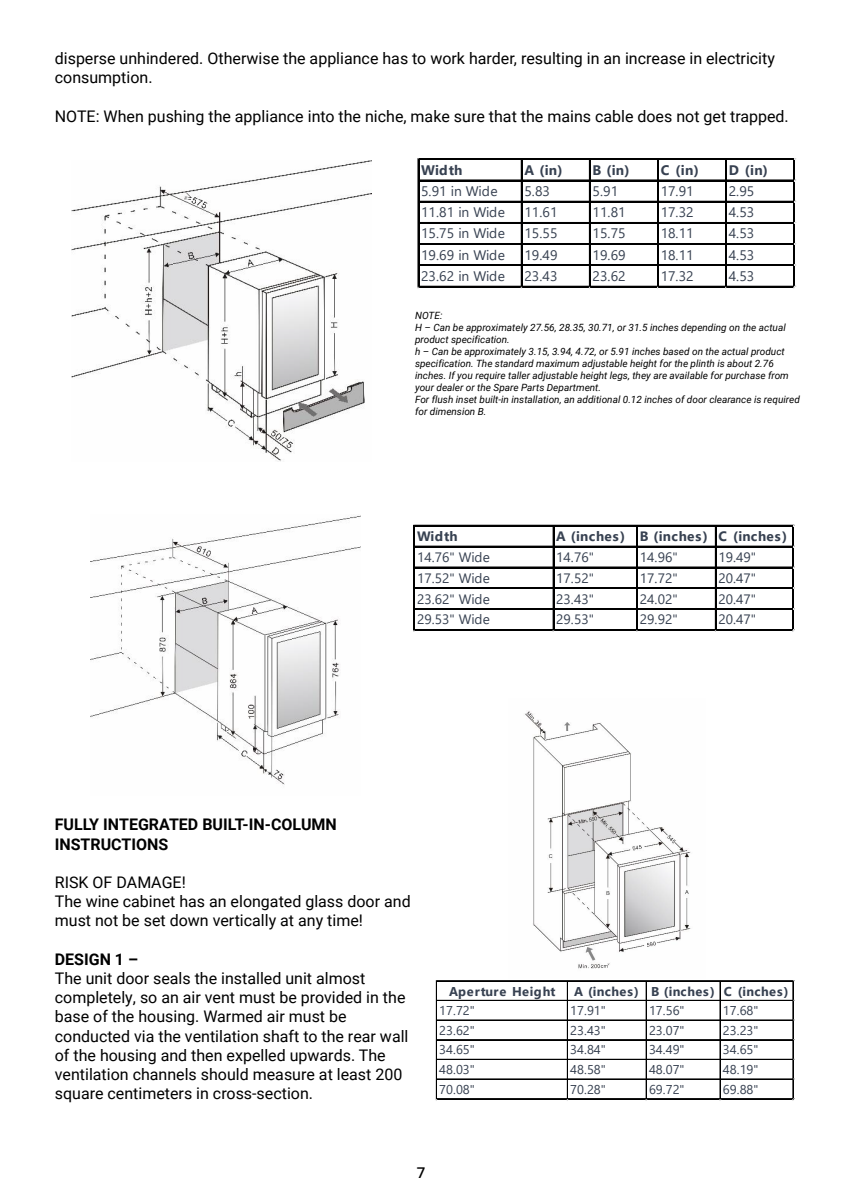
<style>
.page{position:relative;width:843px;height:1191px;background:#fff}
.page>*{position:absolute;margin:0;border:0;box-sizing:border-box;transform-origin:0 0}
.t1{font:16px/19.2px "Roboto";color:#000}
.t2{font:700 16px/19.2px "Roboto";color:#000}
.t3{font:500 16px "Proxima Nova";color:#000}
.t4{font:13.8px "Segoe UI";color:#374151}
.t5{font:700 13.8px "Segoe UI";letter-spacing:.025em;color:#374151}
.t6{font:13.6px "Segoe UI";color:#374151}
.t7{font:700 13.6px "Segoe UI";letter-spacing:.025em;color:#374151}
.t8{font:12.8px "Segoe UI";color:#374151}
.t9{font:700 12.8px "Segoe UI";letter-spacing:.025em;color:#374151}
.t10{font:700 12.8px "Segoe UI";letter-spacing:.045em;color:#374151}
.t11{font:italic 10px/12px "Roboto";color:#000}
</style>
<div class="page">
<img style="left:71px;top:161px;width:300px;height:301px">
<img style="left:91px;top:515px;width:270px;height:270px">
<img style="left:525px;top:711px;width:166px;height:258px">
<hr style="left:419px;top:158px;width:375px;height:1px;background:#000">
<hr style="left:419px;top:159px;width:375px;height:1px;background:#000">
<hr style="left:419px;top:180px;width:375px;height:1px;background:#000">
<hr style="left:419px;top:201px;width:375px;height:1px;background:#000">
<hr style="left:419px;top:222px;width:375px;height:2px;background:#000">
<hr style="left:419px;top:243px;width:375px;height:1px;background:#000">
<hr style="left:419px;top:244px;width:375px;height:1px;background:#000">
<hr style="left:419px;top:265px;width:375px;height:1px;background:#000">
<hr style="left:417px;top:159px;width:1px;height:128px;background:#000">
<hr style="left:418px;top:159px;width:1px;height:128px;background:#000">
<hr style="left:521px;top:160px;width:1px;height:127px;background:#000">
<hr style="left:589px;top:160px;width:1px;height:127px;background:#000">
<hr style="left:657px;top:160px;width:1px;height:127px;background:#000">
<hr style="left:725px;top:160px;width:1px;height:127px;background:#000">
<hr style="left:419px;top:286px;width:375px;height:1px;background:#000">
<hr style="left:793px;top:160px;width:1px;height:127px;background:#000">
<hr style="left:415px;top:525px;width:378px;height:1px;background:#000">
<hr style="left:415px;top:546px;width:378px;height:1px;background:#000">
<hr style="left:415px;top:567px;width:378px;height:1px;background:#000">
<hr style="left:415px;top:588px;width:378px;height:1px;background:#000">
<hr style="left:415px;top:608px;width:378px;height:1px;background:#000">
<hr style="left:415px;top:609px;width:378px;height:1px;background:#000">
<hr style="left:413px;top:525px;width:1px;height:106px;background:#000">
<hr style="left:414px;top:525px;width:1px;height:106px;background:#000">
<hr style="left:552px;top:526px;width:1px;height:105px;background:#000">
<hr style="left:553px;top:526px;width:1px;height:105px;background:#000">
<hr style="left:636px;top:526px;width:1px;height:105px;background:#000">
<hr style="left:715px;top:526px;width:1px;height:105px;background:#000">
<hr style="left:415px;top:629px;width:378px;height:1px;background:#000">
<hr style="left:415px;top:630px;width:378px;height:1px;background:#000">
<hr style="left:792px;top:526px;width:1px;height:105px;background:#000">
<hr style="left:437px;top:980px;width:356px;height:1px;background:#000">
<hr style="left:437px;top:981px;width:356px;height:1px;background:#000">
<hr style="left:437px;top:1000px;width:356px;height:1px;background:#000">
<hr style="left:437px;top:1020px;width:356px;height:1px;background:#000">
<hr style="left:437px;top:1039px;width:356px;height:1px;background:#000">
<hr style="left:437px;top:1040px;width:356px;height:1px;background:#000">
<hr style="left:437px;top:1059px;width:356px;height:1px;background:#000">
<hr style="left:437px;top:1078px;width:356px;height:1px;background:#000">
<hr style="left:437px;top:1079px;width:356px;height:1px;background:#000">
<hr style="left:436px;top:981px;width:1px;height:118px;background:#000">
<hr style="left:567px;top:982px;width:1px;height:117px;background:#000">
<hr style="left:645px;top:982px;width:1px;height:117px;background:#000">
<hr style="left:646px;top:982px;width:1px;height:117px;background:#000">
<hr style="left:719px;top:982px;width:1px;height:117px;background:#000">
<hr style="left:437px;top:1098px;width:356px;height:1px;background:#000">
<hr style="left:792px;top:982px;width:1px;height:117px;background:#000">
<p class="t1" style="left:55px;top:48px;width:721px">disperse unhindered. Otherwise the appliance has to work harder, resulting in an increase in electricity consumption.</p>
<p class="t1" style="left:55px;top:106px;width:735px">NOTE: When pushing the appliance into the niche, make sure that the mains cable does not get trapped.</p>
<p class="t5" style="left:421px;top:157px;width:43px">Width</p>
<p class="t5" style="left:524px;top:157px;width:40px">A (in)</p>
<p class="t5" style="left:592px;top:157px;width:38px">B (in)</p>
<p class="t5" style="left:660px;top:157px;width:40px">C (in)</p>
<p class="t5" style="left:728px;top:157px;width:41px">D (in)</p>
<p class="t4" style="left:421px;top:178px;width:78px">5.91 in Wide</p>
<p class="t4" style="left:524px;top:178px;width:27px">5.83</p>
<p class="t4" style="left:592px;top:178px;width:27px">5.91</p>
<p class="t4" style="left:660px;top:178px;width:35px">17.91</p>
<p class="t4" style="left:728px;top:178px;width:27px">2.95</p>
<p class="t4" style="left:421px;top:199px;width:85px">11.81 in Wide</p>
<p class="t4" style="left:524px;top:199px;width:35px">11.61</p>
<p class="t4" style="left:592px;top:199px;width:35px">11.81</p>
<p class="t4" style="left:660px;top:199px;width:35px">17.32</p>
<p class="t4" style="left:728px;top:199px;width:27px">4.53</p>
<p class="t4" style="left:421px;top:220px;width:85px">15.75 in Wide</p>
<p class="t4" style="left:524px;top:220px;width:35px">15.55</p>
<p class="t4" style="left:592px;top:220px;width:35px">15.75</p>
<p class="t4" style="left:660px;top:220px;width:35px">18.11</p>
<p class="t4" style="left:728px;top:220px;width:27px">4.53</p>
<p class="t4" style="left:421px;top:242px;width:85px">19.69 in Wide</p>
<p class="t4" style="left:524px;top:242px;width:35px">19.49</p>
<p class="t4" style="left:592px;top:242px;width:35px">19.69</p>
<p class="t4" style="left:660px;top:242px;width:35px">18.11</p>
<p class="t4" style="left:728px;top:242px;width:27px">4.53</p>
<p class="t4" style="left:421px;top:263px;width:85px">23.62 in Wide</p>
<p class="t4" style="left:524px;top:263px;width:35px">23.43</p>
<p class="t4" style="left:592px;top:263px;width:35px">23.62</p>
<p class="t4" style="left:660px;top:263px;width:35px">17.32</p>
<p class="t4" style="left:728px;top:263px;width:27px">4.53</p>
<p class="t11" style="left:415px;top:309px;width:386px">NOTE:<br>H – Can be approximately 27.56, 28.35, 30.71, or 31.5 inches depending on the actual product specification.<br>h – Can be approximately 3.15, 3.94, 4.72, or 5.91 inches based on the actual product specification. The standard maximum adjustable height for the plinth is about 2.76 inches. If you require taller adjustable height legs, they are available for purchase from your dealer or the Spare Parts Department.<br>For flush inset built-in installation, an additional 0.12 inches of door clearance is required for dimension B.</p>
<p class="t7" style="left:417px;top:523px;width:42px">Width</p>
<p class="t7" style="left:556px;top:523px;width:232px">A (inches) B (inches) C (inches)</p>
<p class="t6" style="left:417px;top:544px;width:75px">14.76" Wide</p>
<p class="t6" style="left:556px;top:544px;width:39px">14.76"</p>
<p class="t6" style="left:640px;top:544px;width:39px">14.96"</p>
<p class="t6" style="left:718px;top:544px;width:39px">19.49"</p>
<p class="t6" style="left:417px;top:565px;width:75px">17.52" Wide</p>
<p class="t6" style="left:556px;top:565px;width:39px">17.52"</p>
<p class="t6" style="left:640px;top:565px;width:39px">17.72"</p>
<p class="t6" style="left:718px;top:565px;width:39px">20.47"</p>
<p class="t6" style="left:417px;top:586px;width:75px">23.62" Wide</p>
<p class="t6" style="left:556px;top:586px;width:39px">23.43"</p>
<p class="t6" style="left:640px;top:586px;width:39px">24.02"</p>
<p class="t6" style="left:718px;top:586px;width:39px">20.47"</p>
<p class="t6" style="left:417px;top:607px;width:75px">29.53" Wide</p>
<p class="t6" style="left:556px;top:607px;width:39px">29.53"</p>
<p class="t6" style="left:640px;top:607px;width:39px">29.92"</p>
<p class="t6" style="left:718px;top:607px;width:39px">20.47"</p>
<p class="t2" style="left:55px;top:814px;width:283px">FULLY INTEGRATED BUILT-IN-COLUMN<br>INSTRUCTIONS</p>
<p class="t1" style="left:55px;top:872px;width:357px">RISK OF DAMAGE!<br>The wine cabinet has an elongated glass door and must not be set down vertically at any time!</p>
<p class="t2" style="left:55px;top:949px;width:85px">DESIGN 1 –</p>
<p class="t1" style="left:55px;top:968px;width:355px">The unit door seals the installed unit almost completely, so an air vent must be provided in the base of the housing. Warmed air must be conducted via the ventilation shaft to the rear wall of the housing and then expelled upwards. The ventilation channels should measure at least 200 square centimeters in cross-section.</p>
<p class="t10" style="left:449px;top:980px;width:108px">Aperture Height</p>
<p class="t9" style="left:574px;top:980px;width:216px">A (inches) B (inches) C (inches)</p>
<p class="t8" style="left:439px;top:998px;width:37px">17.72"</p>
<p class="t8" style="left:570px;top:998px;width:37px">17.91"</p>
<p class="t8" style="left:649px;top:998px;width:37px">17.56"</p>
<p class="t8" style="left:722px;top:998px;width:37px">17.68"</p>
<p class="t8" style="left:439px;top:1018px;width:37px">23.62"</p>
<p class="t8" style="left:570px;top:1018px;width:37px">23.43"</p>
<p class="t8" style="left:649px;top:1018px;width:37px">23.07"</p>
<p class="t8" style="left:722px;top:1018px;width:37px">23.23"</p>
<p class="t8" style="left:439px;top:1038px;width:37px">34.65"</p>
<p class="t8" style="left:570px;top:1038px;width:37px">34.84"</p>
<p class="t8" style="left:649px;top:1038px;width:37px">34.49"</p>
<p class="t8" style="left:722px;top:1038px;width:37px">34.65"</p>
<p class="t8" style="left:439px;top:1057px;width:37px">48.03"</p>
<p class="t8" style="left:570px;top:1057px;width:37px">48.58"</p>
<p class="t8" style="left:649px;top:1057px;width:37px">48.07"</p>
<p class="t8" style="left:722px;top:1057px;width:37px">48.19"</p>
<p class="t8" style="left:439px;top:1077px;width:37px">70.08"</p>
<p class="t8" style="left:570px;top:1077px;width:37px">70.28"</p>
<p class="t8" style="left:649px;top:1077px;width:37px">69.72"</p>
<p class="t8" style="left:722px;top:1077px;width:37px">69.88"</p>
<p class="t3" style="left:416px;top:1160px;width:10px">7</p>
</div>
